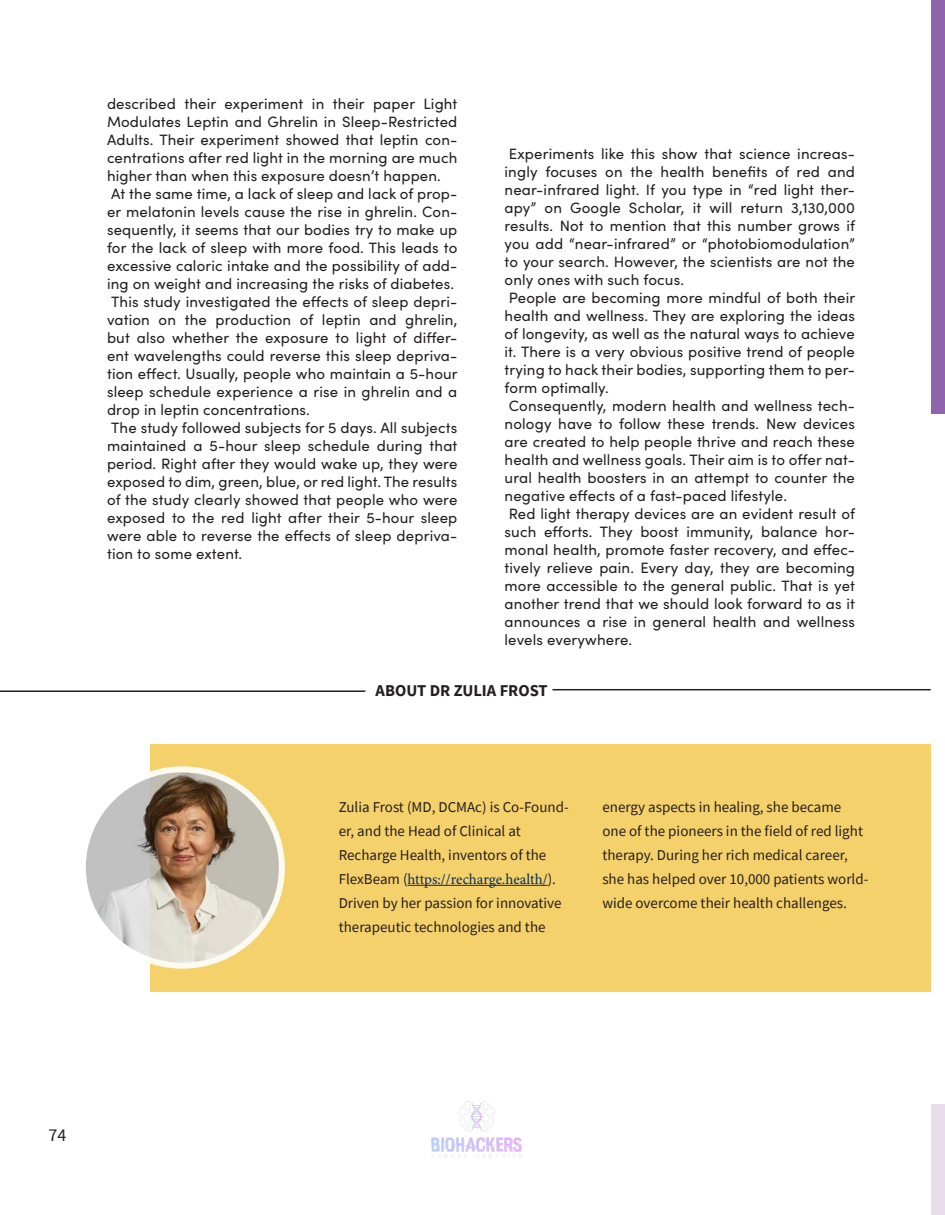
<style>
.page{position:relative;width:945px;height:1215px;background:#fff}
.page>*{position:absolute;margin:0;border:0;box-sizing:border-box;transform-origin:0 0}
.t1{font:18px "Source Sans Pro";color:#231f20}
.Body_Text{font:700 16.5px "Source Sans Pro";color:#231f20}
.Paragraph_Style_2{font:15px/18px "Sofia Pro";letter-spacing:.01em;color:#231f20;text-align:justify}
.t2{font:15px/24px "Source Sans Pro";color:#231f20}
.s1{font-family:"Minion Pro";color:#052e5a}
</style>
<div class="page">
<img style="left:431px;top:1101px;width:91px;height:57px">
<div style="left:150px;top:744px;width:781px;height:247px;background:#f5d16c"></div>
<img style="left:87px;top:769px;width:192px;height:197px">
<div style="left:80px;top:766px;width:205px;height:203px;border:6px solid #fff;border-radius:50%"></div>
<hr style="left:408px;top:885px;width:140px;height:1px;background:#052e5a">
<hr style="left:553px;top:689px;width:378px;height:1px;background:#231f20">
<hr style="left:0;top:690px;width:365px;height:2px;background:#231f20">
<div style="left:932px;top:0;width:13px;height:414px;background:#9063ad"></div>
<div style="left:932px;top:1105px;width:13px;height:110px;background:#e6dcec"></div>
<p class="Paragraph_Style_2" style="left:107px;top:94px;width:352px">described their experiment in their paper Light Modulates Leptin and Ghrelin in Sleep-Restricted Adults. Their experiment showed that leptin con&shy;centrations after red light in the morning are much higher than when this exposure doesn’t happen.</p>
<p class="Paragraph_Style_2" style="left:107px;top:184px;width:352px">At the same time, a lack of sleep and lack of prop&shy;er melatonin levels cause the rise in ghrelin. Con&shy;sequently, it seems that our bodies try to make up for the lack of sleep with more food. This leads to excessive caloric intake and the possibility of add&shy;ing on weight and increasing the risks of diabetes.</p>
<p class="Paragraph_Style_2" style="left:107px;top:292px;width:352px">This study investigated the effects of sleep depri&shy;vation on the production of leptin and ghrelin, but also whether the exposure to light of differ&shy;ent wavelengths could reverse this sleep depriva&shy;tion effect. Usually, people who maintain a 5-hour sleep schedule experience a rise in ghrelin and a drop in leptin concentrations.</p>
<p class="Paragraph_Style_2" style="left:107px;top:418px;width:352px">The study followed subjects for 5 days. All subjects maintained a 5-hour sleep schedule during that period. Right after they would wake up, they were exposed to dim, green, blue, or red light. The results of the study clearly showed that people who were exposed to the red light after their 5-hour sleep were able to reverse the effects of sleep depriva&shy;tion to some extent.</p>
<p class="Paragraph_Style_2" style="left:505px;top:144px;width:352px">Experiments like this show that science increas&shy;ingly focuses on the health benefits of red and near-infrared light. If you type in “red light ther&shy;apy” on Google Scholar, it will return 3,130,000 results. Not to mention that this number grows if you add “near-infrared” or “photobiomodulation” to your search. However, the scientists are not the only ones with such focus.</p>
<p class="Paragraph_Style_2" style="left:505px;top:288px;width:352px">People are becoming more mindful of both their health and wellness. They are exploring the ideas of longevity, as well as the natural ways to achieve it. There is a very obvious positive trend of people trying to hack their bodies, supporting them to per&shy;form optimally.</p>
<p class="Paragraph_Style_2" style="left:505px;top:396px;width:352px">Consequently, modern health and wellness tech&shy;nology have to follow these trends. New devices are created to help people thrive and reach these health and wellness goals. Their aim is to offer nat&shy;ural health boosters in an attempt to counter the negative effects of a fast-paced lifestyle.</p>
<p class="Paragraph_Style_2" style="left:505px;top:504px;width:352px">Red light therapy devices are an evident result of such efforts. They boost immunity, balance hor&shy;monal health, promote faster recovery, and effec&shy;tively relieve pain. Every day, they are becoming more accessible to the general public. That is yet another trend that we should look forward to as it announces a rise in general health and wellness levels everywhere.</p>
<p class="Body_Text" style="left:376px;top:680px;width:174px">ABOUT DR ZULIA FROST</p>
<p class="t2" style="left:339px;top:795px;width:232px">Zulia Frost (MD, DCMAc) is Co-Found&shy;er, and the Head of Clinical at Recharge Health, inventors of the FlexBeam (<span class="s1">https://recharge.health/</span>).<br>Driven by her passion for innovative therapeutic technologies and the</p>
<p class="t2" style="left:602px;top:795px;width:268px">energy aspects in healing, she became one of the pioneers in the field of red light therapy. During her rich medical career, she has helped over 10,000 patients world&shy;wide overcome their health challenges.</p>
<p class="t1" style="left:48px;top:1124px;width:19px">74</p>
</div>
